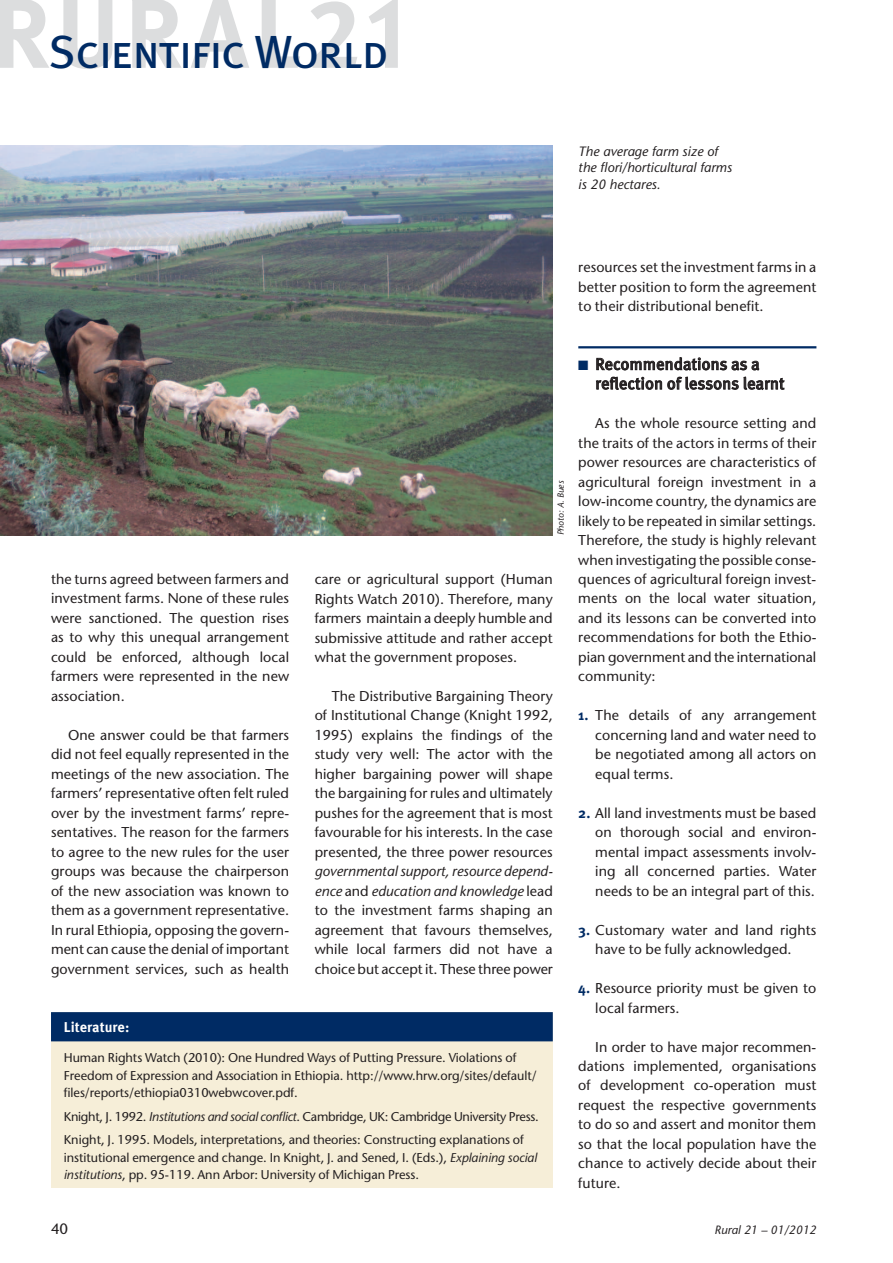
<style>
.page{position:relative;width:893px;height:1263px;background:#fff}
.page>*{position:absolute;margin:0;border:0;box-sizing:border-box;transform-origin:0 0}
.t1{font:46.5px "Meta Pro";letter-spacing:-.02em;color:#002b64}
.t2{font:16.5px/19.5px "Meta Pro";color:#231f20}
.t3{font:15px "Stone Sans";color:#231f20}
.t4{font:14.25px/19.5px "Stone Sans";letter-spacing:.005em;color:#231f20;text-align:justify}
.t5{font:700 14.25px "Meta Pro";letter-spacing:.01em;color:#fff}
.t6{font:italic 13.5px/16.5px "Stone Sans";color:#231f20}
.t7{font:12.75px/17.5px "Stone Sans";letter-spacing:-.005em;color:#231f20}
.t8{font:italic 12px "Stone Sans";color:#231f20}
.t9{font:italic 9px "Stone Sans";color:#231f20}
.s1{font-style:italic}
.s2{color:#002b64}
.s3{font-family:"Meta Pro";font-weight:700;color:#002b64}
</style>
<div class="page">
<svg style="left:63px;top:0;width:49px;height:69px"></svg>
<svg style="left:191px;top:0;width:58px;height:68px"></svg>
<svg style="left:262px;top:0;width:38px;height:68px"></svg>
<svg style="left:311px;top:1px;width:46px;height:67px"></svg>
<svg style="left:369px;top:0;width:29px;height:68px"></svg>
<svg style="left:0;top:0;width:49px;height:68px"></svg>
<svg style="left:132px;top:0;width:50px;height:68px"></svg>
<hr style="left:578px;top:346px;width:238px;height:2px;background:#002b64">
<svg style="left:596px;top:357px;width:163px;height:13px"></svg>
<svg style="left:596px;top:377px;width:188px;height:13px"></svg>
<div style="left:51px;top:1012px;width:502px;height:176px;background:#f6eed8"></div>
<div style="left:51px;top:1012px;width:502px;height:29px;background:#002b64"></div>
<img style="left:0;top:146px;width:553px;height:389px">
<h1 class="t1" style="left:48px;top:22px;width:342px">Scientific World</h1>
<p class="t6" style="left:578px;top:143px;width:155px">The average farm size of the flori/horticultural farms is 20 hectares.</p>
<p class="t4" style="left:578px;top:258px;width:240px">resources set the investment farms in a better position to form the agreement to their distributional benefit.</p>
<p class="t4" style="left:51px;top:569px;width:240px">the turns agreed between farmers and investment farms. None of these rules were sanctioned. The question rises as to why this unequal arrangement could be enforced, although local farmers were represented in the new association.</p>
<p class="t4" style="left:51px;top:725px;width:240px;text-indent:17px">One answer could be that farmers did not feel equally represented in the meetings of the new association. The farmers’ representative often felt ruled over by the investment farms’ repre&shy;sentatives. The reason for the farmers to agree to the new rules for the user groups was because the chairperson of the new association was known to them as a government representative.<br>In rural Ethiopia, opposing the govern&shy;ment can cause the denial of important government services, such as health</p>
<p class="t9" style="left:555px;top:535px;width:56px;rotate:-90deg">Photo: A. Bues</p>
<p class="t4" style="left:315px;top:569px;width:240px">care or agricultural support (Human Rights Watch 2010). Therefore, many farmers maintain a deeply humble and submissive attitude and rather accept what the government proposes.</p>
<p class="t4" style="left:315px;top:686px;width:240px;text-indent:17px">The Distributive Bargaining Theory of Institutional Change (Knight 1992, 1995) explains the findings of the study very well: The actor with the higher bargaining power will shape the bargaining for rules and ultimately pushes for the agreement that is most favourable for his interests. In the case presented, the three power resources</p>
<p class="t4" style="left:315px;top:861px;width:240px"><span class="s1">governmental support, resource depend&shy;ence</span> and <span class="s1">education and knowledge</span> lead to the investment farms shaping an agreement that favours themselves, while local farmers did not have a choice but accept it. These three power</p>
<p class="t5" style="left:64px;top:1018px;width:67px">Literature:</p>
<p class="t7" style="left:64px;top:1049px;width:474px">Human Rights Watch (2010): One Hundred Ways of Putting Pressure. Violations of<br>Freedom of Expression and Association in Ethiopia. http://www.hrw.org/sites/default/ files/reports/ethiopia0310webwcover.pdf.</p>
<p class="t7" style="left:64px;top:1104px;width:476px;line-height:23.5px">Knight, J. 1992. <span class="s1">Institutions and social conflict</span>. Cambridge, UK: Cambridge University Press.<br>Knight, J. 1995. Models, interpretations, and theories: Constructing explanations of</p>
<p class="t7" style="left:64px;top:1149px;width:475px">institutional emergence and change. In Knight, J. and Sened, I. (Eds.), <span class="s1">Explaining social institutions</span>, pp. 95-119. Ann Arbor: University of Michigan Press.</p>
<p class="t2" style="left:595px;top:355px;width:191px;text-indent:-17px"><span class="s2">■</span> Recommendations as a reflection of lessons learnt</p>
<p class="t4" style="left:578px;top:413px;width:240px;text-indent:17px">As the whole resource setting and the traits of the actors in terms of their power resources are characteristics of agricultural foreign investment in a low-income country, the dynamics are likely to be repeated in similar settings.<br>Therefore, the study is highly relevant when investigating the possible conse&shy;quences of agricultural foreign invest&shy;ments on the local water situation, and its lessons can be converted into recommendations for both the Ethio&shy;pian government and the international community:</p>
<p class="t4" style="left:595px;top:706px;width:223px;text-indent:-17px"><span class="s3">1.</span> The details of any arrangement concerning land and water need to be negotiated among all actors on equal terms.</p>
<p class="t4" style="left:595px;top:803px;width:223px;text-indent:-17px"><span class="s3">2.</span> All land investments must be based on thorough social and environ&shy;mental impact assessments involv&shy;ing all concerned parties. Water needs to be an integral part of this.</p>
<p class="t4" style="left:578px;top:920px;width:240px;text-align:center"><span class="s3">3.</span> Customary water and land rights have to be fully acknowledged.</p>
<p class="t4" style="left:595px;top:978px;width:223px;text-indent:-17px"><span class="s3">4.</span> Resource priority must be given to local farmers.</p>
<p class="t4" style="left:578px;top:1037px;width:240px;text-indent:17px">In order to have major recommen&shy;dations implemented, organisations of development co-operation must request the respective governments to do so and assert and monitor them so that the local population have the chance to actively decide about their future.</p>
<p class="t3" style="left:51px;top:1220px;width:19px">40</p>
<p class="t8" style="left:715px;top:1222px;width:103px">Rural 21 – 01/2012</p>
</div>
